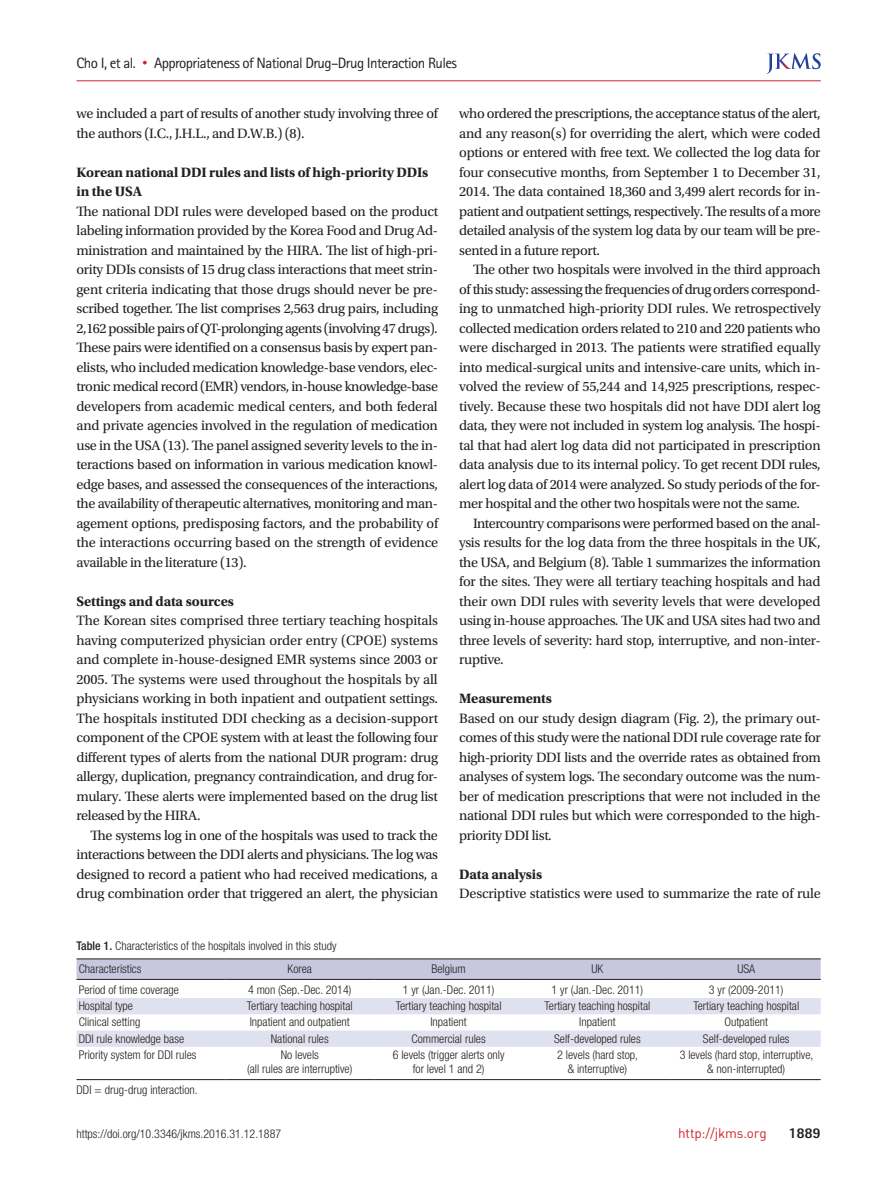
<style>
.page{position:relative;width:893px;height:1191px;background:#fff}
.page>*{position:absolute;margin:0;border:0;box-sizing:border-box;transform-origin:0 0}
.t1{font:15px "Rotis Sans Serif Std";letter-spacing:-.04em;color:#231f20}
.t2{font:800 15px "Rotis Sans Serif Std";color:#231f20}
.t3{font:14.25px/19.5px "Utopia Std";letter-spacing:-.025em;color:#231f20;text-align:justify}
.t4{font:700 14.25px/19.5px "Utopia Std";letter-spacing:-.01em;color:#231f20}
.t5{font:13.5px "Dinreg";letter-spacing:-.01em;color:#d1232a}
.t6{font:300 condensed 12px/14.4px "Helvetica Neue LT Std";color:#231f20;text-align:center}
.s1{font-family:"Dotum";color:#d1232a}
.s2{font-weight:500}
</style>
<div class="page">
<hr style="left:77px;top:80px;width:744px;height:1px;background:#d1232a">
<svg style="left:766px;top:53px;width:55px;height:21px"></svg>
<svg style="left:77px;top:959px;width:744px;height:20px;background:#c2c2db"></svg>
<svg style="left:77px;top:998px;width:744px;height:48px"></svg>
<hr style="left:77px;top:958px;width:148px;height:1px;background:#231f20">
<hr style="left:225px;top:958px;width:149px;height:1px;background:#231f20">
<hr style="left:374px;top:958px;width:149px;height:1px;background:#231f20">
<hr style="left:523px;top:958px;width:149px;height:1px;background:#231f20">
<hr style="left:672px;top:958px;width:149px;height:1px;background:#231f20">
<hr style="left:77px;top:979px;width:148px;height:1px;background:#231f20">
<hr style="left:225px;top:979px;width:149px;height:1px;background:#231f20">
<hr style="left:374px;top:979px;width:149px;height:1px;background:#231f20">
<hr style="left:523px;top:979px;width:149px;height:1px;background:#231f20">
<hr style="left:672px;top:979px;width:149px;height:1px;background:#231f20">
<hr style="left:77px;top:1079px;width:148px;height:1px;background:#231f20">
<hr style="left:225px;top:1079px;width:149px;height:1px;background:#231f20">
<hr style="left:374px;top:1079px;width:149px;height:1px;background:#231f20">
<hr style="left:523px;top:1079px;width:149px;height:1px;background:#231f20">
<hr style="left:672px;top:1079px;width:149px;height:1px;background:#231f20">
<p class="t1" style="left:77px;top:54px;width:382px">Cho I, et al. <span class="s1">•</span> Appropriateness of National Drug–Drug Interaction Rules</p>
<p class="t3" style="left:77px;top:104px;width:363px">we included a part of results of another study involving three of the authors (I.C., J.H.L., and D.W.B.) (8).</p>
<p class="t4" style="left:77px;top:162px;width:353px">Korean national DDI rules and lists of high-priority DDIs in the USA</p>
<p class="t3" style="left:77px;top:201px;width:363px">The national DDI rules were developed based on the product labeling information provided by the Korea Food and Drug Ad&shy;ministration and maintained by the HIRA. The list of high-pri&shy;ority DDIs consists of 15 drug class interactions that meet strin&shy;gent criteria indicating that those drugs should never be pre&shy;scribed together. The list comprises 2,563 drug pairs, including 2,162 possible pairs of QT-prolonging agents (involving 47 drugs).<br>These pairs were identified on a consensus basis by expert pan&shy;elists, who included medication knowledge-base vendors, elec&shy;tronic medical record (EMR) vendors, in-house knowledge-base developers from academic medical centers, and both federal and private agencies involved in the regulation of medication use in the USA (13). The panel assigned severity levels to the in&shy;teractions based on information in various medication knowl&shy;edge bases, and assessed the consequences of the interactions, the availability of therapeutic alternatives, monitoring and man&shy;agement options, predisposing factors, and the probability of the interactions occurring based on the strength of evidence available in the literature (13).</p>
<p class="t4" style="left:77px;top:591px;width:159px">Settings and data sources</p>
<p class="t3" style="left:77px;top:611px;width:363px">The Korean sites comprised three tertiary teaching hospitals having computerized physician order entry (CPOE) systems and complete in-house-designed EMR systems since 2003 or 2005. The systems were used throughout the hospitals by all physicians working in both inpatient and outpatient settings.<br>The hospitals instituted DDI checking as a decision-support component of the CPOE system with at least the following four different types of alerts from the national DUR program: drug allergy, duplication, pregnancy contraindication, and drug for&shy;mulary. These alerts were implemented based on the drug list released by the HIRA.</p>
<p class="t3" style="left:77px;top:825px;width:363px;text-indent:14px">The systems log in one of the hospitals was used to track the interactions between the DDI alerts and physicians. The log was designed to record a patient who had received medications, a drug combination order that triggered an alert, the physician</p>
<p class="t3" style="left:459px;top:104px;width:363px">who ordered the prescriptions, the acceptance status of the alert, and any reason(s) for overriding the alert, which were coded options or entered with free text. We collected the log data for four consecutive months, from September 1 to December 31, 2014. The data contained 18,360 and 3,499 alert records for in&shy;patient and outpatient settings, respectively. The results of a more detailed analysis of the system log data by our team will be pre&shy;sented in a future report.</p>
<p class="t3" style="left:459px;top:260px;width:363px;text-indent:14px">The other two hospitals were involved in the third approach of this study: assessing the frequencies of drug orders correspond&shy;ing to unmatched high-priority DDI rules. We retrospectively collected medication orders related to 210 and 220 patients who were discharged in 2013. The patients were stratified equally into medical-surgical units and intensive-care units, which in&shy;volved the review of 55,244 and 14,925 prescriptions, respec&shy;tively. Because these two hospitals did not have DDI alert log data, they were not included in system log analysis. The hospi&shy;tal that had alert log data did not participated in prescription data analysis due to its internal policy. To get recent DDI rules, alert log data of 2014 were analyzed. So study periods of the for&shy;mer hospital and the other two hospitals were not the same.</p>
<p class="t3" style="left:459px;top:513px;width:363px;text-indent:14px">Intercountry comparisons were performed based on the anal&shy;ysis results for the log data from the three hospitals in the UK, the USA, and Belgium (8). Table 1 summarizes the information for the sites. They were all tertiary teaching hospitals and had their own DDI rules with severity levels that were developed using in-house approaches. The UK and USA sites had two and three levels of severity: hard stop, interruptive, and non-inter&shy;ruptive.</p>
<p class="t4" style="left:459px;top:689px;width:94px">Measurements</p>
<p class="t3" style="left:459px;top:708px;width:363px">Based on our study design diagram (Fig. 2), the primary out&shy;comes of this study were the national DDI rule coverage rate for high-priority DDI lists and the override rates as obtained from analyses of system logs. The secondary outcome was the num&shy;ber of medication prescriptions that were not included in the national DDI rules but which were corresponded to the high&shy;priority DDI list.</p>
<p class="t4" style="left:459px;top:864px;width:84px">Data analysis</p>
<p class="t3" style="left:459px;top:884px;width:363px">Descriptive statistics were used to summarize the rate of rule</p>
<p class="t6" style="left:77px;top:934px;width:261px;line-height:23px;text-align:left"><span class="s2">Table 1.</span> Characteristics of the hospitals involved in this study<br>Characteristics</p>
<p class="t6" style="left:288px;top:961px;width:26px">Korea</p>
<p class="t6" style="left:431px;top:961px;width:36px">Belgium</p>
<p class="t6" style="left:592px;top:961px;width:13px">UK</p>
<p class="t6" style="left:737px;top:961px;width:19px">USA</p>
<p class="t6" style="left:79px;top:982px;width:102px">Period of time coverage</p>
<p class="t6" style="left:248px;top:982px;width:105px">4 mon (Sep.-Dec. 2014)</p>
<p class="t6" style="left:403px;top:982px;width:93px">1 yr (Jan.-Dec. 2011)</p>
<p class="t6" style="left:552px;top:982px;width:93px">1 yr (Jan.-Dec. 2011)</p>
<p class="t6" style="left:709px;top:982px;width:76px">3 yr (2009-2011)</p>
<p class="t6" style="left:79px;top:998px;width:56px">Hospital type</p>
<p class="t6" style="left:247px;top:998px;width:107px">Tertiary teaching hospital</p>
<p class="t6" style="left:396px;top:998px;width:107px">Tertiary teaching hospital</p>
<p class="t6" style="left:544px;top:998px;width:107px">Tertiary teaching hospital</p>
<p class="t6" style="left:693px;top:998px;width:107px">Tertiary teaching hospital</p>
<p class="t6" style="left:79px;top:1014px;width:63px">Clinical setting</p>
<p class="t6" style="left:250px;top:1014px;width:102px">Inpatient and outpatient</p>
<p class="t6" style="left:430px;top:1014px;width:38px">Inpatient</p>
<p class="t6" style="left:579px;top:1014px;width:38px">Inpatient</p>
<p class="t6" style="left:724px;top:1014px;width:45px">Outpatient</p>
<p class="t6" style="left:79px;top:1031px;width:107px">DDI rule knowledge base</p>
<p class="t6" style="left:271px;top:1031px;width:59px">National rules</p>
<p class="t6" style="left:411px;top:1031px;width:76px">Commercial rules</p>
<p class="t6" style="left:554px;top:1031px;width:88px">Self-developed rules</p>
<p class="t6" style="left:703px;top:1031px;width:88px">Self-developed rules</p>
<p class="t6" style="left:79px;top:1047px;width:119px">Priority system for DDI rules</p>
<p class="t6" style="left:247px;top:1047px;width:107px">No levels<br>(all rules are interruptive)</p>
<p class="t6" style="left:393px;top:1047px;width:113px">6 levels (trigger alerts only for level 1 and 2)</p>
<p class="t6" style="left:557px;top:1047px;width:82px">2 levels (hard stop, &amp; interruptive)</p>
<p class="t6" style="left:680px;top:1047px;width:135px">3 levels (hard stop, interruptive, &amp; non-interrupted)</p>
<p class="t6" style="left:77px;top:1082px;width:123px">DDI = drug-drug interaction.</p>
<p class="t6" style="left:77px;top:1126px;width:206px">https://doi.org/10.3346/jkms.2016.31.12.1887</p>
<p class="t5" style="left:678px;top:1124px;width:90px">http://jkms.org</p>
<p class="t2" style="left:788px;top:1123px;width:34px">1889</p>
</div>
